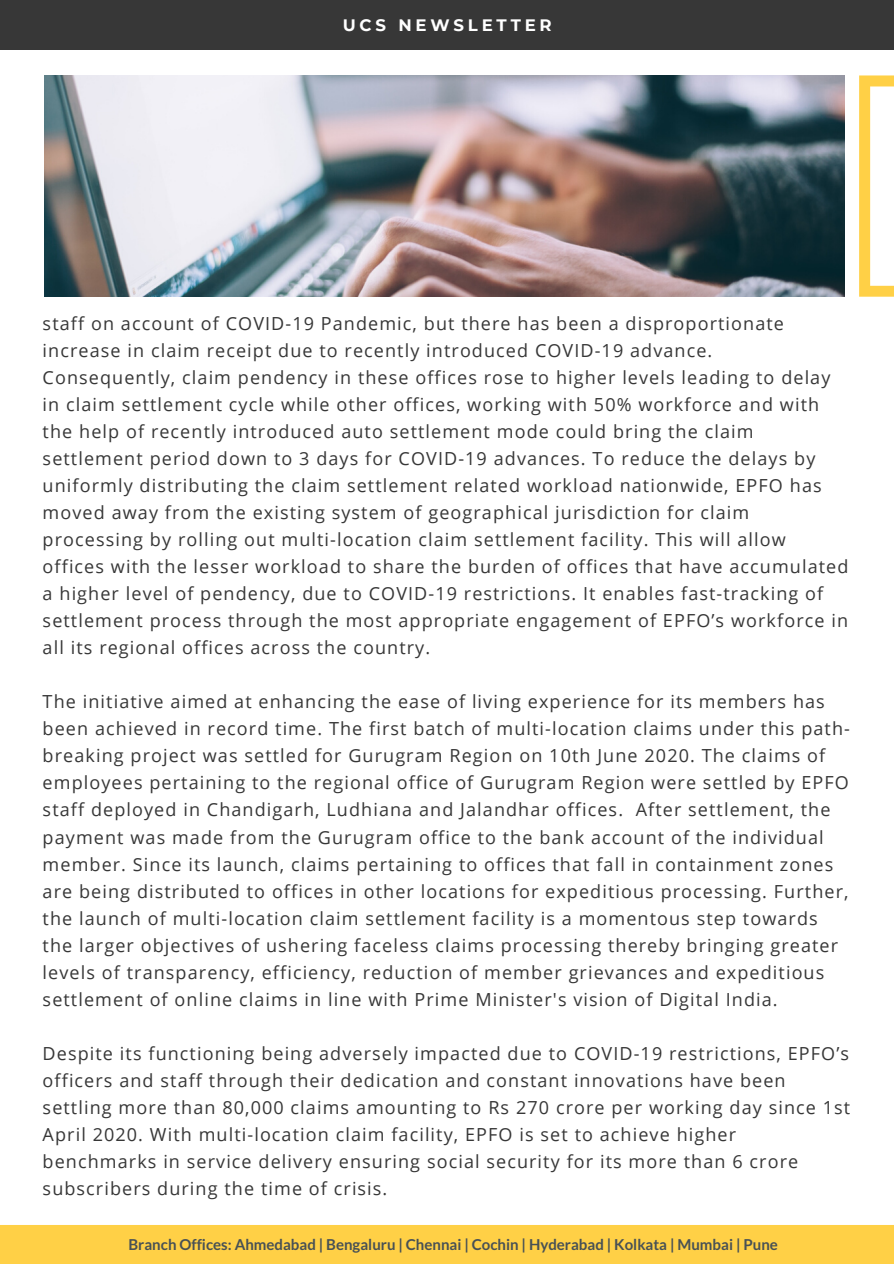
<style>
.page{position:relative;width:894px;height:1264px;background:#fff}
.page>*{position:absolute;margin:0;border:0;box-sizing:border-box;transform-origin:0 0}
.t1{font:18px/27px "Open Sans";letter-spacing:.06em;color:#373737}
.t2{font:700 16.5px "Montserrat";letter-spacing:.23em;color:#fff}
.t3{font:700 15px "Lato";color:#485155}
</style>
<div class="page">
<div style="left:0;top:0;width:893px;height:49px;background:#373737"></div>
<div style="left:0;top:1225px;width:893px;height:38px;background:#ffd046"></div>
<img style="left:44px;top:75px;width:800px;height:221px">
<svg style="left:859px;top:75px;width:34px;height:222px"></svg>
<p class="t2" style="left:342px;top:15px;width:210px">UCS NEWSLETTER</p>
<p class="t1" style="left:43px;top:309px;width:807px">staff on account of COVID-19 Pandemic, but there has been a disproportionate increase in claim receipt due to recently introduced COVID-19 advance.<br>Consequently, claim pendency in these offices rose to higher levels leading to delay in claim settlement cycle while other offices, working with 50% workforce and with the help of recently introduced auto settlement mode could bring the claim settlement period down to 3 days for COVID-19 advances. To reduce the delays by uniformly distributing the claim settlement related workload nationwide, EPFO has moved away from the existing system of geographical jurisdiction for claim processing by rolling out multi-location claim settlement facility. This will allow offices with the lesser workload to share the burden of offices that have accumulated a higher level of pendency, due to COVID-19 restrictions. It enables fast-tracking of settlement process through the most appropriate engagement of EPFO’s workforce in all its regional offices across the country.</p>
<p class="t1" style="left:43px;top:688px;width:808px">The initiative aimed at enhancing the ease of living experience for its members has been achieved in record time. The first batch of multi-location claims under this path&shy;breaking project was settled for Gurugram Region on 10th June 2020. The claims of employees pertaining to the regional office of Gurugram Region were settled by EPFO staff deployed in Chandigarh, Ludhiana and Jalandhar offices. After settlement, the payment was made from the Gurugram office to the bank account of the individual member. Since its launch, claims pertaining to offices that fall in containment zones are being distributed to offices in other locations for expeditious processing. Further, the launch of multi-location claim settlement facility is a momentous step towards the larger objectives of ushering faceless claims processing thereby bringing greater levels of transparency, efficiency, reduction of member grievances and expeditious settlement of online claims in line with Prime Minister's vision of Digital India.</p>
<p class="t1" style="left:43px;top:1039px;width:808px">Despite its functioning being adversely impacted due to COVID-19 restrictions, EPFO’s officers and staff through their dedication and constant innovations have been settling more than 80,000 claims amounting to Rs 270 crore per working day since 1st April 2020. With multi-location claim facility, EPFO is set to achieve higher benchmarks in service delivery ensuring social security for its more than 6 crore subscribers during the time of crisis.</p>
<p class="t3" style="left:128px;top:1234px;width:650px">Branch Offices: Ahmedabad | Bengaluru | Chennai | Cochin | Hyderabad | Kolkata | Mumbai | Pune</p>
</div>
